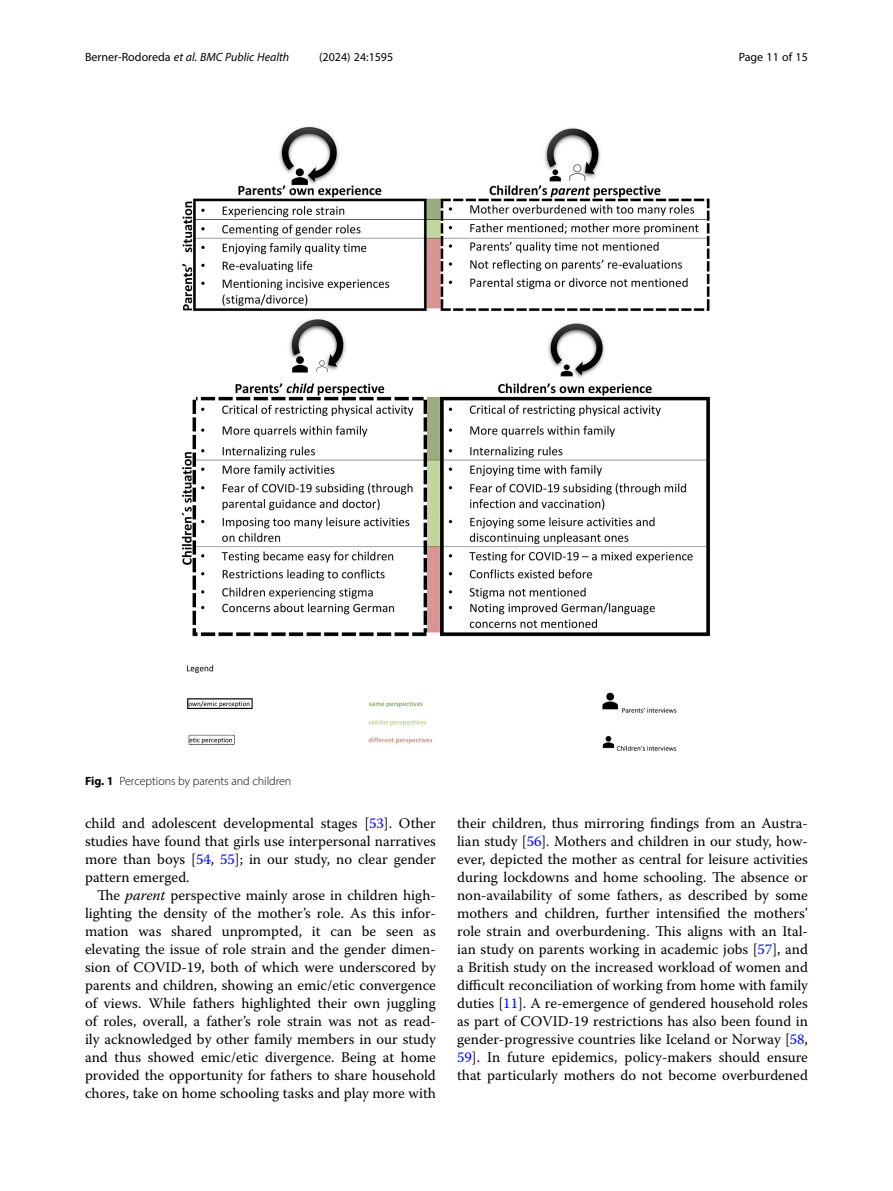
<style>
.page{position:relative;width:893px;height:1191px;background:#fff}
.page>*{position:absolute;margin:0;border:0;box-sizing:border-box;transform-origin:0 0}
.Body_Text_Indent{font:14.7px/18px "Warnock Pro";color:#000;text-align:justify}
.Figure_Caption{font:300 12px "Myriad Pro";color:#000}
.t1{font:italic 12px "Myriad Pro";color:#000}
.t2{font:12px "Myriad Pro";color:#000}
.s1{font-style:normal}
.s2{font-weight:700}
.s3{color:#00f}
.s4{font-style:italic}
</style>
<div class="page">
<img style="left:181px;top:126px;width:529px;height:625px">
<p class="t1" style="left:85px;top:50px;width:206px"><span class="s1">Berner-Rodoreda</span> et al. BMC Public Health</p>
<p class="t2" style="left:319px;top:50px;width:76px">(2024) 24:1595</p>
<p class="t2" style="left:739px;top:50px;width:71px">Page 11 of 15</p>
<p class="Figure_Caption" style="left:85px;top:773px;width:208px"><span class="s2">Fig. 1</span> Perceptions by parents and children</p>
<p class="Body_Text_Indent" style="left:85px;top:814px;width:352px">child and adolescent developmental stages [<span class="s3">53</span>]. Other studies have found that girls use interpersonal narratives more than boys [<span class="s3">54</span>, <span class="s3">55</span>]; in our study, no clear gender pattern emerged.</p>
<p class="Body_Text_Indent" style="left:85px;top:886px;width:352px;text-indent:12px">The <span class="s4">parent</span> perspective mainly arose in children high&shy;lighting the density of the mother’s role. As this infor&shy;mation was shared unprompted, it can be seen as elevating the issue of role strain and the gender dimen&shy;sion of COVID-19, both of which were underscored by parents and children, showing an emic/etic convergence of views. While fathers highlighted their own juggling of roles, overall, a father’s role strain was not as read&shy;ily acknowledged by other family members in our study and thus showed emic/etic divergence. Being at home provided the opportunity for fathers to share household chores, take on home schooling tasks and play more with</p>
<p class="Body_Text_Indent" style="left:457px;top:814px;width:352px">their children, thus mirroring findings from an Austra&shy;lian study [<span class="s3">56</span>]. Mothers and children in our study, how&shy;ever, depicted the mother as central for leisure activities during lockdowns and home schooling. The absence or non-availability of some fathers, as described by some mothers and children, further intensified the mothers’ role strain and overburdening. This aligns with an Ital&shy;ian study on parents working in academic jobs [<span class="s3">57</span>], and a British study on the increased workload of women and difficult reconciliation of working from home with family duties [<span class="s3">11</span>]. A re-emergence of gendered household roles as part of COVID-19 restrictions has also been found in gender-progressive countries like Iceland or Norway [<span class="s3">58</span>, <span class="s3">59</span>]. In future epidemics, policy-makers should ensure that particularly mothers do not become overburdened</p>
</div>
